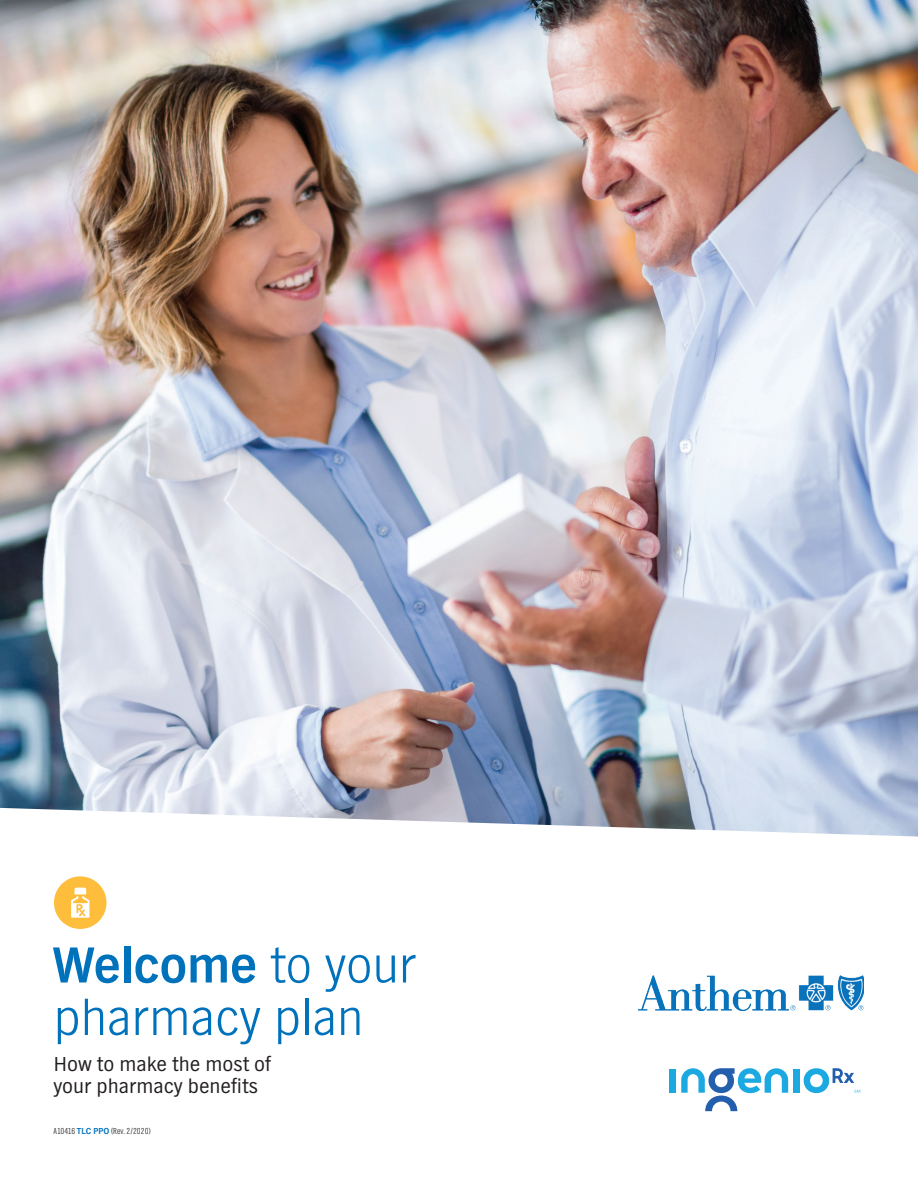
<style>
.page{position:relative;width:918px;height:1188px;background:#fff}
.page>*{position:absolute;margin:0;border:0;box-sizing:border-box;transform-origin:0 0}
.t1{font:300 52.5px/52.5px "TV Nord EF";letter-spacing:-.015em;color:#0072bc}
.t2{font:21px/22.5px "TV Nord EF";color:#231f20}
.t3{font:300 9px "TV Nord Cond EF";color:#231f20}
.s1{font-weight:700}
.s2{font-family:"TV Nord EF";font-weight:700;color:#0072bc}
</style>
<div class="page">
<img style="left:0;top:0;width:918px;height:837px">
<svg style="left:54px;top:876px;width:52px;height:53px"></svg>
<div style="left:793px;top:1069px;width:7px;height:24px;background:#1ca9e1"></div>
<div style="left:670px;top:1069px;width:6px;height:24px;background:#1ca9e1"></div>
<img style="left:639px;top:975px;width:225px;height:35px">
<svg style="left:681px;top:1068px;width:107px;height:43px"></svg>
<svg style="left:804px;top:1068px;width:56px;height:25px"></svg>
<h1 class="t1" style="left:53px;top:938px;width:365px"><span class="s1">Welcome</span> to your pharmacy plan</h1>
<p class="t2" style="left:53px;top:1053px;width:219px">How to make the most of your pharmacy benefits</p>
<p class="t3" style="left:54px;top:1126px;width:99px">A10416 <span class="s2">TLC PPO</span> (Rev. 2/2020)</p>
</div>
